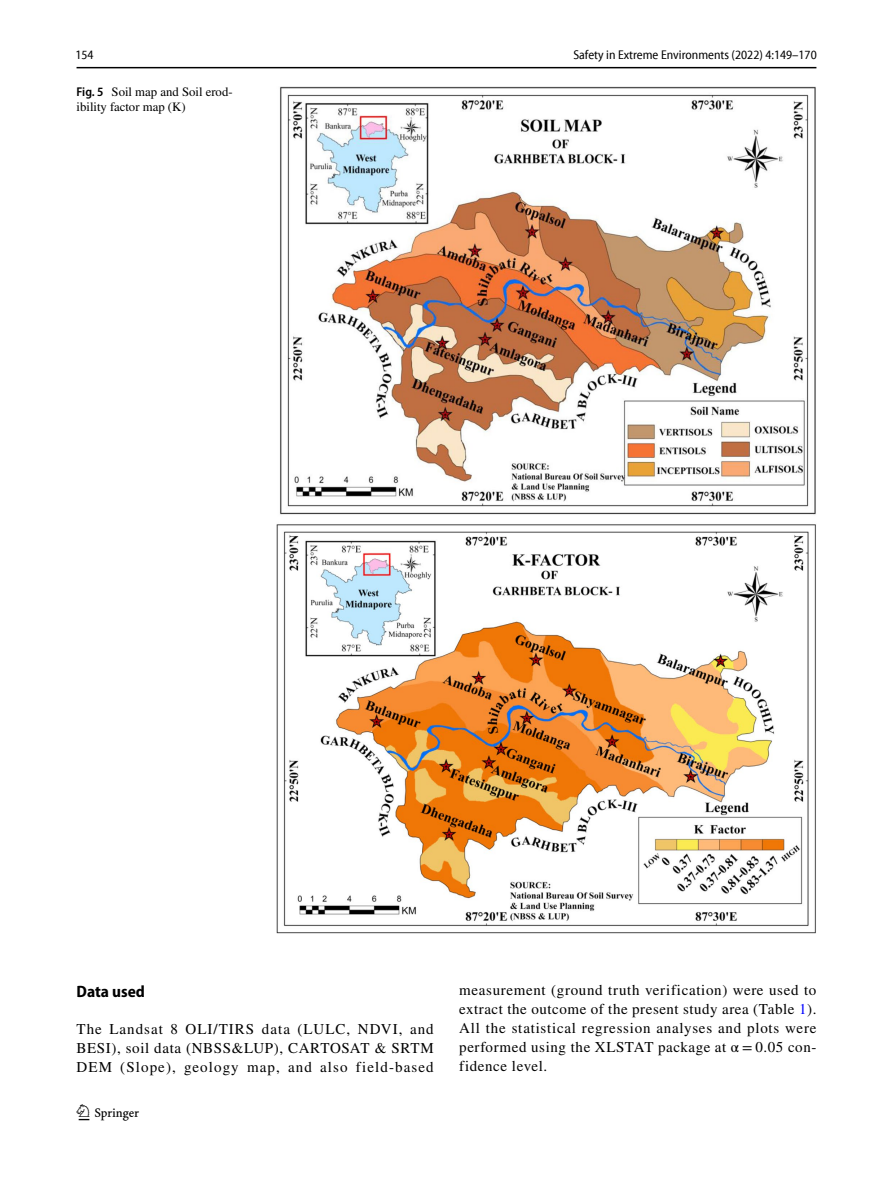
<style>
.page{position:relative;width:893px;height:1187px;background:#fff}
.page>*{position:absolute;margin:0;border:0;box-sizing:border-box;transform-origin:0 0}
.t1{font:22.5px "Springnew Regular 2";color:#000}
.t2{font:700 semi-condensed 16.5px "Myriad Pro";color:#000}
.t3{font:15px/18.8px "STIX";letter-spacing:.04em;color:#000;text-align:justify}
.t4{font:semi-condensed 12.75px "Myriad Pro Unic";color:#000}
.t5{font:12.75px/15px "STIX";color:#000}
.s1{font-family:"Myriad Pro";font-weight:600;font-stretch:semi-condensed}
.s2{color:#00f}
</style>
<div class="page">
<hr style="left:77px;top:67px;width:739px;height:1px;background:#000">
<img style="left:276px;top:87px;width:540px;height:845px">
<p class="t4" style="left:76px;top:50px;width:20px">154</p>
<p class="t4" style="left:573px;top:50px;width:245px">Safety in Extreme Environments (2022) 4:149–170</p>
<p class="t5" style="left:77px;top:85px;width:158px"><span class="s1">Fig. 5</span> Soil map and Soil erod&shy;ibility factor map (K)</p>
<p class="t2" style="left:77px;top:981px;width:70px">Data used</p>
<p class="t3" style="left:77px;top:1020px;width:359px">The Landsat 8 OLI/TIRS data (LULC, NDVI, and BESI), soil data (NBSS&amp;LUP), CARTOSAT &amp; SRTM DEM (Slope), geology map, and also field-based</p>
<h1 class="t1" style="left:79px;top:1104px;width:62px">1 3</h1>
<p class="t3" style="left:459px;top:981px;width:359px">measurement (ground truth verification) were used to extract the outcome of the present study area (Table <span class="s2">1</span>).<br>All the statistical regression analyses and plots were performed using the XLSTAT package at α = 0.05 con&shy;fidence level.</p>
</div>
